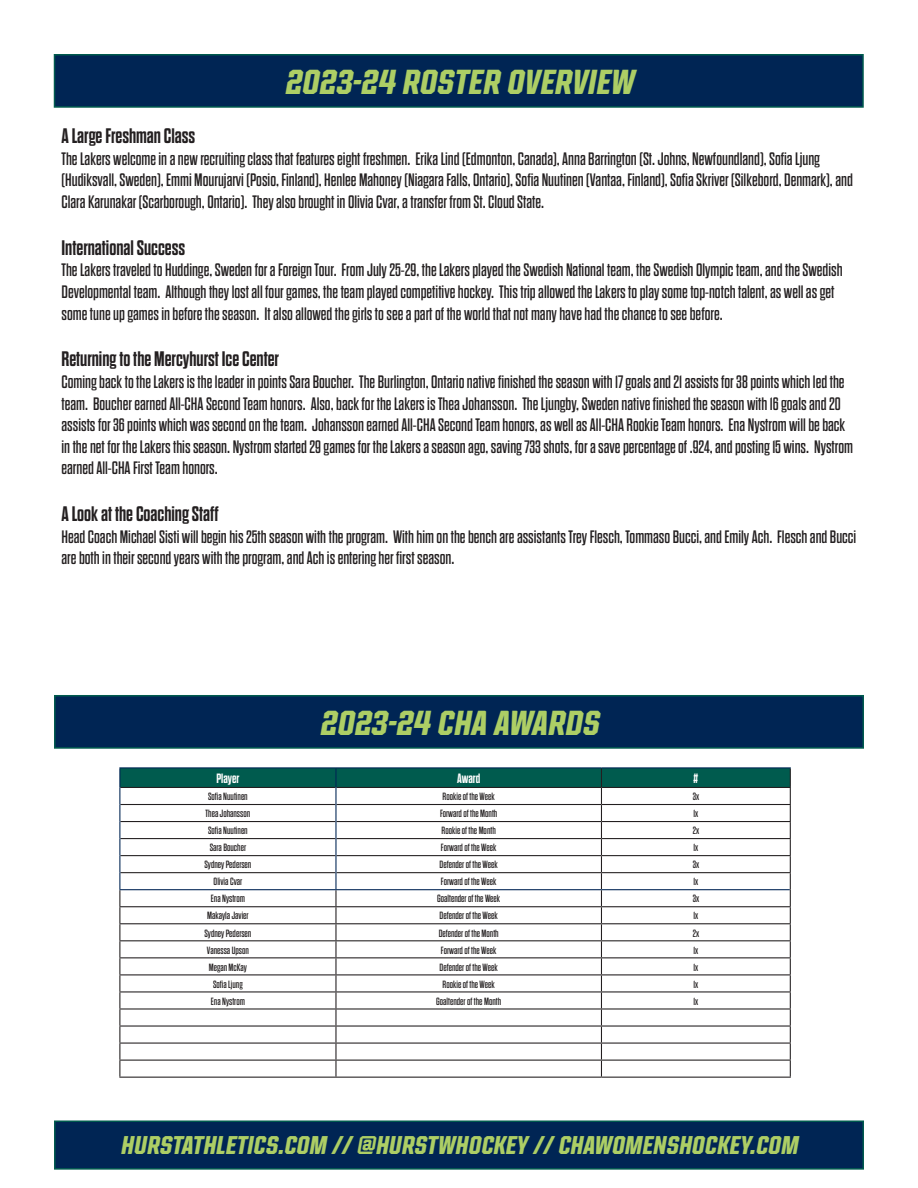
<style>
.page{position:relative;width:918px;height:1188px;background:#fff}
.page>*{position:absolute;margin:0;border:0;box-sizing:border-box;transform-origin:0 0}
.t1{font:34.5px "Legacy";color:#adce65}
.t2{font:25.5px "Legacy";color:#adce65}
.t3{font:700 21px "Dharma Gothic E";color:#231f20}
.t4{font:18px/21.6px "Dharma Gothic E";color:#231f20}
.t5{font:700 13.5px "Dharma Gothic E";color:#fff}
.t6{font:10.5px "Dharma Gothic E";color:#231f20}
</style>
<div class="page">
<div style="left:54px;top:1120px;width:810px;height:50px;background:#002554;border:2px solid #005b4e"></div>
<div style="left:54px;top:54px;width:810px;height:54px;background:#002554;border:2px solid #005b4e"></div>
<div style="left:54px;top:695px;width:810px;height:54px;background:#002554;border:2px solid #005b4e"></div>
<hr style="left:119px;top:1077px;width:217px;height:1px;background:#231f20">
<hr style="left:336px;top:1077px;width:265px;height:1px;background:#231f20">
<hr style="left:601px;top:1077px;width:190px;height:1px;background:#231f20">
<hr style="left:119px;top:767px;width:217px;height:1px;background:#002554">
<hr style="left:336px;top:767px;width:265px;height:1px;background:#002554">
<hr style="left:601px;top:767px;width:190px;height:1px;background:#002554">
<svg style="left:119px;top:768px;width:672px;height:309px"></svg>
<hr style="left:119px;top:889px;width:217px;height:1px;background:#002554">
<hr style="left:336px;top:889px;width:265px;height:1px;background:#002554">
<hr style="left:601px;top:889px;width:189px;height:1px;background:#002554">
<p class="t1" style="left:284px;top:67px;width:351px">2023-24 ROSTER OVERVIEW</p>
<p class="t3" style="left:62px;top:125px;width:135px">A Large Freshman Class</p>
<p class="t4" style="left:62px;top:148px;width:793px">The Lakers welcome in a new recruiting class that features eight freshmen. Erika Lind (Edmonton, Canada), Anna Barrington (St. Johns, Newfoundland), Sofia Ljung (Hudiksvall, Sweden), Emmi Mourujarvi (Posio, Finland), Henlee Mahoney (Niagara Falls, Ontario), Sofia Nuutinen (Vantaa, Finland), Sofia Skriver (Silkebord, Denmark), and<br>Clara Karunakar (Scarborough, Ontario). They also brought in Olivia Cvar, a transfer from St. Cloud State.</p>
<p class="t3" style="left:62px;top:237px;width:125px">International Success</p>
<p class="t4" style="left:62px;top:260px;width:783px">The Lakers traveled to Huddinge, Sweden for a Foreign Tour. From July 25-29, the Lakers played the Swedish National team, the Swedish Olympic team, and the Swedish<br>Developmental team. Although they lost all four games, the team played competitive hockey. This trip allowed the Lakers to play some top-notch talent, as well as get some tune up games in before the season. It also allowed the girls to see a part of the world that not many have had the chance to see before.</p>
<p class="t3" style="left:62px;top:348px;width:219px">Returning to the Mercyhurst Ice Center</p>
<p class="t4" style="left:62px;top:371px;width:793px">Coming back to the Lakers is the leader in points Sara Boucher. The Burlington, Ontario native finished the season with 17 goals and 21 assists for 38 points which led the team. Boucher earned All-CHA Second Team honors. Also, back for the Lakers is Thea Johansson. The Ljungby, Sweden native finished the season with 16 goals and 20 assists for 36 points which was second on the team. Johansson earned All-CHA Second Team honors, as well as All-CHA Rookie Team honors. Ena Nystrom will be back in the net for the Lakers this season. Nystrom started 29 games for the Lakers a season ago, saving 733 shots, for a save percentage of .924, and posting 15 wins. Nystrom earned All-CHA First Team honors.</p>
<p class="t3" style="left:62px;top:503px;width:158px">A Look at the Coaching Staff</p>
<p class="t4" style="left:62px;top:526px;width:796px">Head Coach Michael Sisti will begin his 25th season with the program. With him on the bench are assistants Trey Flesch, Tommaso Bucci, and Emily Ach. Flesch and Bucci are both in their second years with the program, and Ach is entering her first season.</p>
<p class="t1" style="left:319px;top:708px;width:281px">2023-24 CHA AWARDS</p>
<p class="t5" style="left:216px;top:772px;width:24px">Player</p>
<p class="t5" style="left:457px;top:772px;width:25px">Award</p>
<p class="t5" style="left:694px;top:772px;width:6px">#</p>
<p class="t6" style="left:208px;top:791px;width:41px">Sofia Nuutinen</p>
<p class="t6" style="left:443px;top:791px;width:54px">Rookie of the Week</p>
<p class="t6" style="left:693px;top:791px;width:8px">3x</p>
<p class="t6" style="left:206px;top:808px;width:46px">Thea Johansson</p>
<p class="t6" style="left:440px;top:808px;width:59px">Forward of the Month</p>
<p class="t6" style="left:694px;top:808px;width:6px">1x</p>
<p class="t6" style="left:208px;top:825px;width:41px">Sofia Nuutinen</p>
<p class="t6" style="left:442px;top:825px;width:56px">Rookie of the Month</p>
<p class="t6" style="left:693px;top:825px;width:8px">2x</p>
<p class="t6" style="left:210px;top:842px;width:38px">Sara Boucher</p>
<p class="t6" style="left:441px;top:842px;width:57px">Forward of the Week</p>
<p class="t6" style="left:694px;top:842px;width:6px">1x</p>
<p class="t6" style="left:204px;top:859px;width:48px">Sydney Pedersen</p>
<p class="t6" style="left:440px;top:859px;width:60px">Defender of the Week</p>
<p class="t6" style="left:693px;top:859px;width:8px">3x</p>
<p class="t6" style="left:214px;top:877px;width:30px">Olivia Cvar</p>
<p class="t6" style="left:441px;top:877px;width:57px">Forward of the Week</p>
<p class="t6" style="left:694px;top:877px;width:6px">1x</p>
<p class="t6" style="left:211px;top:894px;width:35px">Ena Nystrom</p>
<p class="t6" style="left:437px;top:894px;width:64px">Goaltender of the Week</p>
<p class="t6" style="left:693px;top:894px;width:8px">3x</p>
<p class="t6" style="left:207px;top:911px;width:43px">Makayla Javier</p>
<p class="t6" style="left:440px;top:911px;width:60px">Defender of the Week</p>
<p class="t6" style="left:694px;top:911px;width:6px">1x</p>
<p class="t6" style="left:204px;top:928px;width:48px">Sydney Pedersen</p>
<p class="t6" style="left:439px;top:928px;width:62px">Defender of the Month</p>
<p class="t6" style="left:693px;top:928px;width:8px">2x</p>
<p class="t6" style="left:207px;top:945px;width:43px">Vanessa Upson</p>
<p class="t6" style="left:441px;top:945px;width:57px">Forward of the Week</p>
<p class="t6" style="left:694px;top:945px;width:6px">1x</p>
<p class="t6" style="left:209px;top:962px;width:40px">Megan McKay</p>
<p class="t6" style="left:440px;top:962px;width:60px">Defender of the Week</p>
<p class="t6" style="left:694px;top:962px;width:6px">1x</p>
<p class="t6" style="left:213px;top:979px;width:31px">Sofia Ljung</p>
<p class="t6" style="left:443px;top:979px;width:54px">Rookie of the Week</p>
<p class="t6" style="left:694px;top:979px;width:6px">1x</p>
<p class="t6" style="left:211px;top:996px;width:35px">Ena Nystrom</p>
<p class="t6" style="left:436px;top:996px;width:66px">Goaltender of the Month</p>
<p class="t6" style="left:694px;top:996px;width:6px">1x</p>
<h2 class="t2" style="left:120px;top:1135px;width:679px">HURSTATHLETICS.COM // @HURSTWHOCKEY // CHAWOMENSHOCKEY.COM</h2>
</div>
